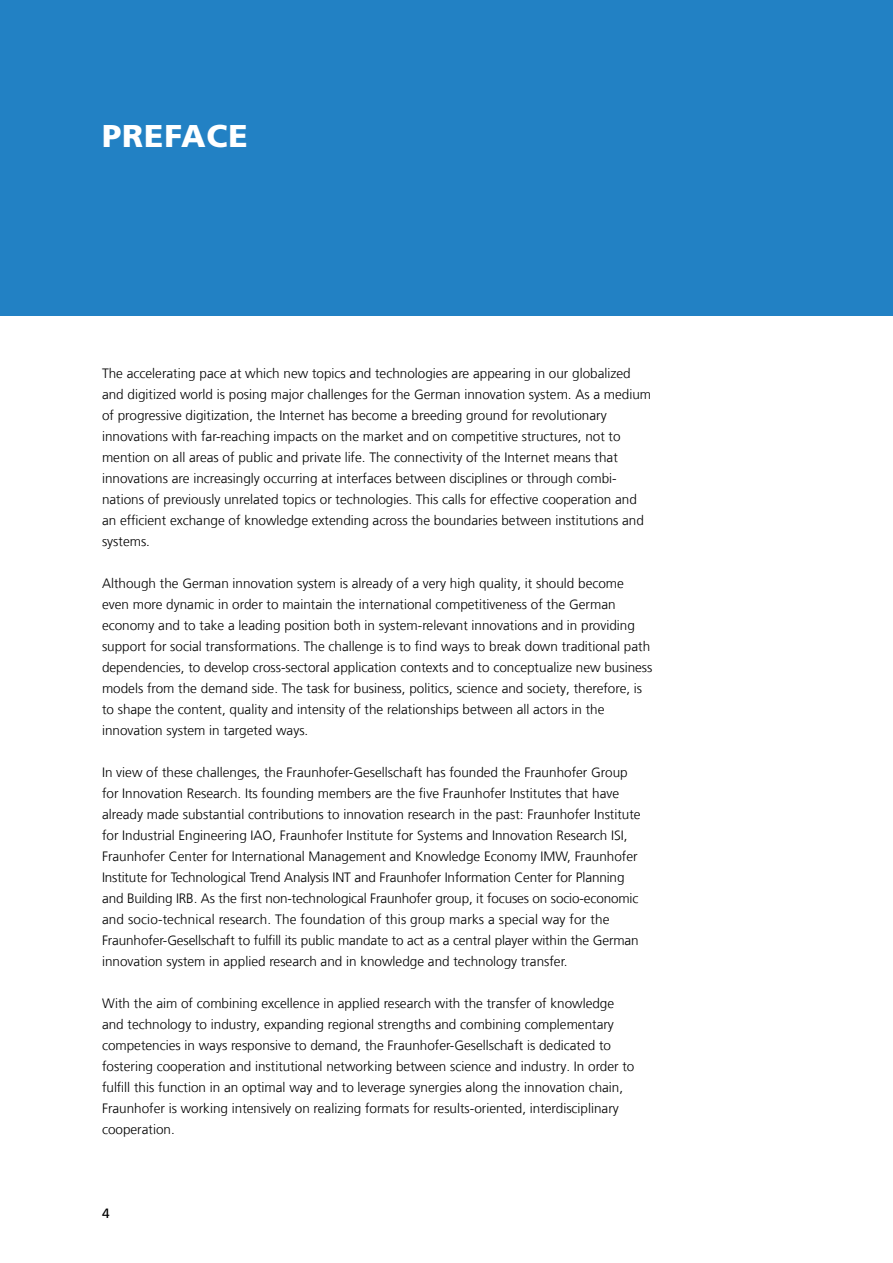
<style>
.page{position:relative;width:893px;height:1263px;background:#fff}
.page>*{position:absolute;margin:0;border:0;box-sizing:border-box;transform-origin:0 0}
.t1{font:900 31.5px "Frutiger LT Com";letter-spacing:.03em;color:#fff}
.t2{font:300 13.5px/21px "Frutiger LT Com";color:#000}
.t3{font:13.5px "Frutiger LT Com";color:#000}
</style>
<div class="page">
<div style="left:0;top:0;width:893px;height:315px;background:#2281c4"></div>
<h1 class="t1" style="left:102px;top:117px;width:147px">PREFACE</h1>
<p class="t2" style="left:102px;top:363px;width:551px">The accelerating pace at which new topics and technologies are appearing in our globalized and digitized world is posing major challenges for the German innovation system. As a medium of progressive digitization, the Internet has become a breeding ground for revolutionary innovations with far-reaching impacts on the market and on competitive structures, not to mention on all areas of public and private life. The connectivity of the Internet means that innovations are increasingly occurring at interfaces between disciplines or through combi&shy;nations of previously unrelated topics or technologies. This calls for effective cooperation and an efficient exchange of knowledge extending across the boundaries between institutions and systems.</p>
<p class="t2" style="left:102px;top:573px;width:552px">Although the German innovation system is already of a very high quality, it should become even more dynamic in order to maintain the international competitiveness of the German economy and to take a leading position both in system-relevant innovations and in providing support for social transformations. The challenge is to find ways to break down traditional path dependencies, to develop cross-sectoral application contexts and to conceptualize new business models from the demand side. The task for business, politics, science and society, therefore, is to shape the content, quality and intensity of the relationships between all actors in the innovation system in targeted ways.</p>
<p class="t2" style="left:102px;top:762px;width:540px">In view of these challenges, the Fraunhofer-Gesellschaft has founded the Fraunhofer Group for Innovation Research. Its founding members are the five Fraunhofer Institutes that have already made substantial contributions to innovation research in the past: Fraunhofer Institute for Industrial Engineering IAO, Fraunhofer Institute for Systems and Innovation Research ISI, Fraunhofer Center for International Management and Knowledge Economy IMW, Fraunhofer Institute for Technological Trend Analysis INT and Fraunhofer Information Center for Planning and Building IRB. As the first non-technological Fraunhofer group, it focuses on socio-economic and socio-technical research. The foundation of this group marks a special way for the Fraunhofer-Gesellschaft to fulfill its public mandate to act as a central player within the German innovation system in applied research and in knowledge and technology transfer.</p>
<p class="t2" style="left:102px;top:993px;width:534px">With the aim of combining excellence in applied research with the transfer of knowledge and technology to industry, expanding regional strengths and combining complementary competencies in ways responsive to demand, the Fraunhofer-Gesellschaft is dedicated to fostering cooperation and institutional networking between science and industry. In order to fulfill this function in an optimal way and to leverage synergies along the innovation chain, Fraunhofer is working intensively on realizing formats for results-oriented, interdisciplinary cooperation.</p>
<p class="t3" style="left:102px;top:1205px;width:9px">4</p>
</div>
